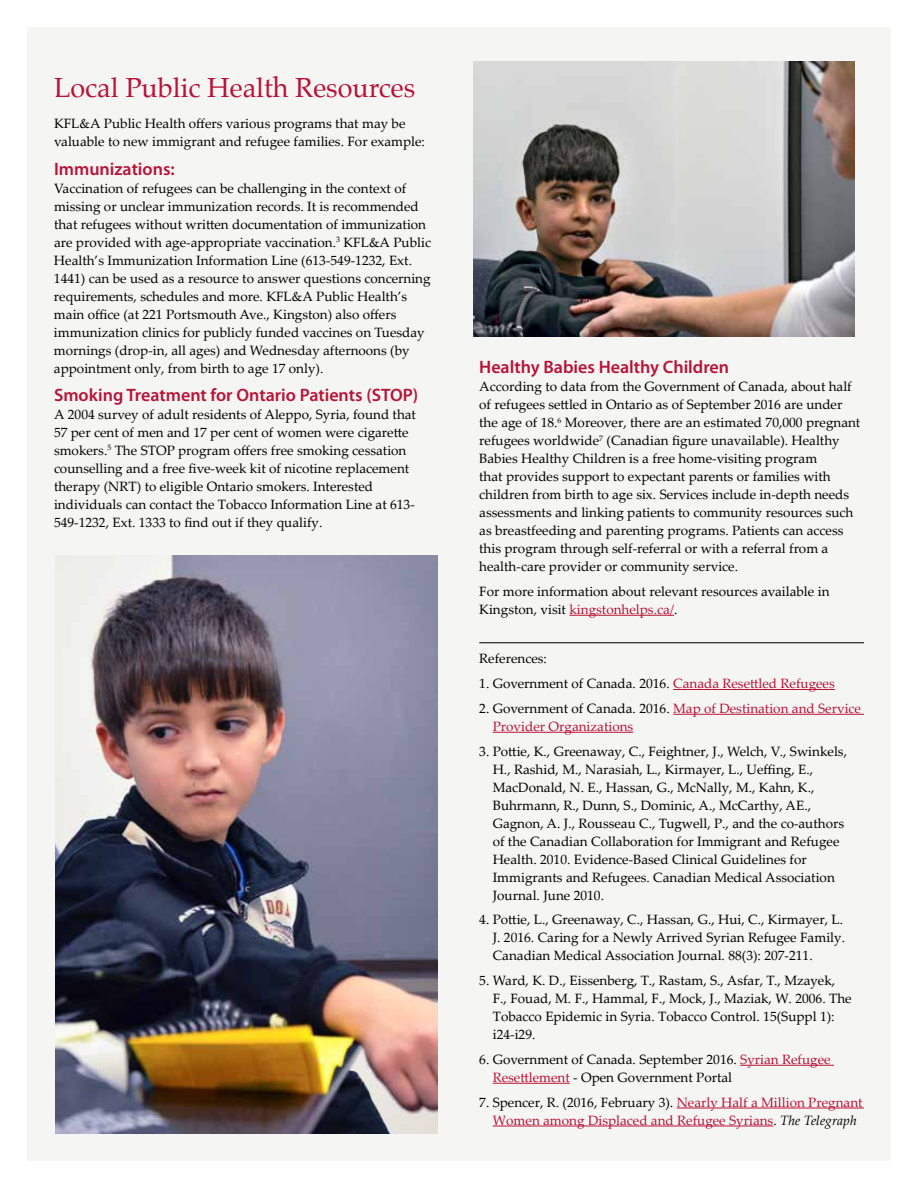
<style>
.page{position:relative;width:918px;height:1188px;background:#fff}
.page>*{position:absolute;margin:0;border:0;box-sizing:border-box;transform-origin:0 0}
.t1{font:27px "Palatino";color:#b81237}
.t2{font:600 18px "Myriad Pro";color:#b81237}
.t3{font:13.5px/18px "Palatino Linotype";color:#000}
.t4{font:13.5px/18px "Palatino Linotype";color:#b81237}
.s1{color:#b81237}
.s2{color:#000}
.s3{font-style:italic;color:#000}
</style>
<div class="page">
<div style="left:27px;top:27px;width:864px;height:1134px;background:#f5f5f3"></div>
<img style="left:473px;top:62px;width:381px;height:275px">
<img style="left:56px;top:555px;width:381px;height:579px">
<hr style="left:569px;top:615px;width:105px;height:1px;background:#b81237">
<hr style="left:479px;top:642px;width:385px;height:1px;background:#000">
<hr style="left:673px;top:689px;width:162px;height:1px;background:#b81237">
<hr style="left:673px;top:714px;width:191px;height:1px;background:#b81237">
<hr style="left:493px;top:732px;width:140px;height:1px;background:#b81237">
<hr style="left:740px;top:1065px;width:94px;height:1px;background:#b81237">
<hr style="left:493px;top:1083px;width:77px;height:1px;background:#b81237">
<hr style="left:677px;top:1108px;width:187px;height:1px;background:#b81237">
<hr style="left:493px;top:1126px;width:280px;height:1px;background:#b81237">
<h1 class="t1" style="left:54px;top:65px;width:363px">Local Public Health Resources</h1>
<p class="t3" style="left:54px;top:114px;width:373px">KFL&amp;A Public Health offers various programs that may be valuable to new immigrant and refugee families. For example:</p>
<h2 class="t2" style="left:54px;top:157px;width:122px">Immunizations:</h2>
<p class="t3" style="left:54px;top:178px;width:379px">Vaccination of refugees can be challenging in the context of missing or unclear immunization records. It is recommended that refugees without written documentation of immunization are provided with age-appropriate vaccination.<sup>3</sup> KFL&amp;A Public Health’s Immunization Information Line (613-549-1232, Ext.<br>1441) can be used as a resource to answer questions concerning requirements, schedules and more. KFL&amp;A Public Health’s main office (at 221 Portsmouth Ave., Kingston) also offers immunization clinics for publicly funded vaccines on Tuesday mornings (drop-in, all ages) and Wednesday afternoons (by appointment only, from birth to age 17 only).</p>
<h2 class="t2" style="left:54px;top:383px;width:366px">Smoking Treatment for Ontario Patients (STOP)</h2>
<p class="t3" style="left:54px;top:405px;width:364px">A 2004 survey of adult residents of Aleppo, Syria, found that 57 per cent of men and 17 per cent of women were cigarette smokers.<sup>5</sup> The STOP program offers free smoking cessation counselling and a free five-week kit of nicotine replacement therapy (NRT) to eligible Ontario smokers. Interested individuals can contact the Tobacco Information Line at 613- 549-1232, Ext. 1333 to find out if they qualify.</p>
<h2 class="t2" style="left:479px;top:356px;width:251px">Healthy Babies Healthy Children</h2>
<p class="t3" style="left:479px;top:377px;width:383px">According to data from the Government of Canada, about half of refugees settled in Ontario as of September 2016 are under the age of 18.<sup>6</sup> Moreover, there are an estimated 70,000 pregnant refugees worldwide<sup>7</sup> (Canadian figure unavailable). Healthy Babies Healthy Children is a free home-visiting program<br>that provides support to expectant parents or families with children from birth to age six. Services include in-depth needs assessments and linking patients to community resources such as breastfeeding and parenting programs. Patients can access this program through self-referral or with a referral from a health-care provider or community service.</p>
<p class="t3" style="left:479px;top:582px;width:352px">For more information about relevant resources available in<br>Kingston, visit <span class="s1">kingstonhelps.ca/</span>.</p>
<p class="t3" style="left:479px;top:649px;width:69px">References:</p>
<p class="t3" style="left:479px;top:674px;width:357px">1. Government of Canada. 2016. <span class="s1">Canada Resettled Refugees</span></p>
<p class="t4" style="left:493px;top:699px;width:370px;text-indent:-14px"><span class="s2">2. Government of Canada. 2016.</span> Map of Destination and Service<br>Provider Organizations</p>
<p class="t3" style="left:493px;top:741px;width:356px;text-indent:-14px">3. Pottie, K., Greenaway, C., Feightner, J., Welch, V., Swinkels, H., Rashid, M., Narasiah, L., Kirmayer, L., Ueffing, E., MacDonald, N. E., Hassan, G., McNally, M., Kahn, K., Buhrmann, R., Dunn, S., Dominic, A., McCarthy, AE., Gagnon, A. J., Rousseau C., Tugwell, P., and the co-authors of the Canadian Collaboration for Immigrant and Refugee Health. 2010. Evidence-Based Clinical Guidelines for Immigrants and Refugees. Canadian Medical Association Journal. June 2010.</p>
<p class="t3" style="left:493px;top:910px;width:354px;text-indent:-14px">4. Pottie, L., Greenaway, C., Hassan, G., Hui, C., Kirmayer, L.<br>J. 2016. Caring for a Newly Arrived Syrian Refugee Family.<br>Canadian Medical Association Journal. 88(3): 207-211.</p>
<p class="t3" style="left:493px;top:971px;width:360px;text-indent:-14px">5. Ward, K. D., Eissenberg, T., Rastam, S., Asfar, T., Mzayek, F., Fouad, M. F., Hammal, F., Mock, J., Maziak, W. 2006. The Tobacco Epidemic in Syria. Tobacco Control. 15(Suppl 1): i24-i29.</p>
<p class="t3" style="left:493px;top:1050px;width:339px;text-indent:-14px">6. Government of Canada. September 2016. <span class="s1">Syrian Refugee<br>Resettlement</span> - Open Government Portal</p>
<p class="t4" style="left:479px;top:1092px;width:385px;text-align:center"><span class="s2">7. Spencer, R. (2016, February 3).</span> Nearly Half a Million Pregnant<br>Women among Displaced and Refugee Syrians<span class="s2">.</span> <span class="s3">The Telegraph</span></p>
</div>
